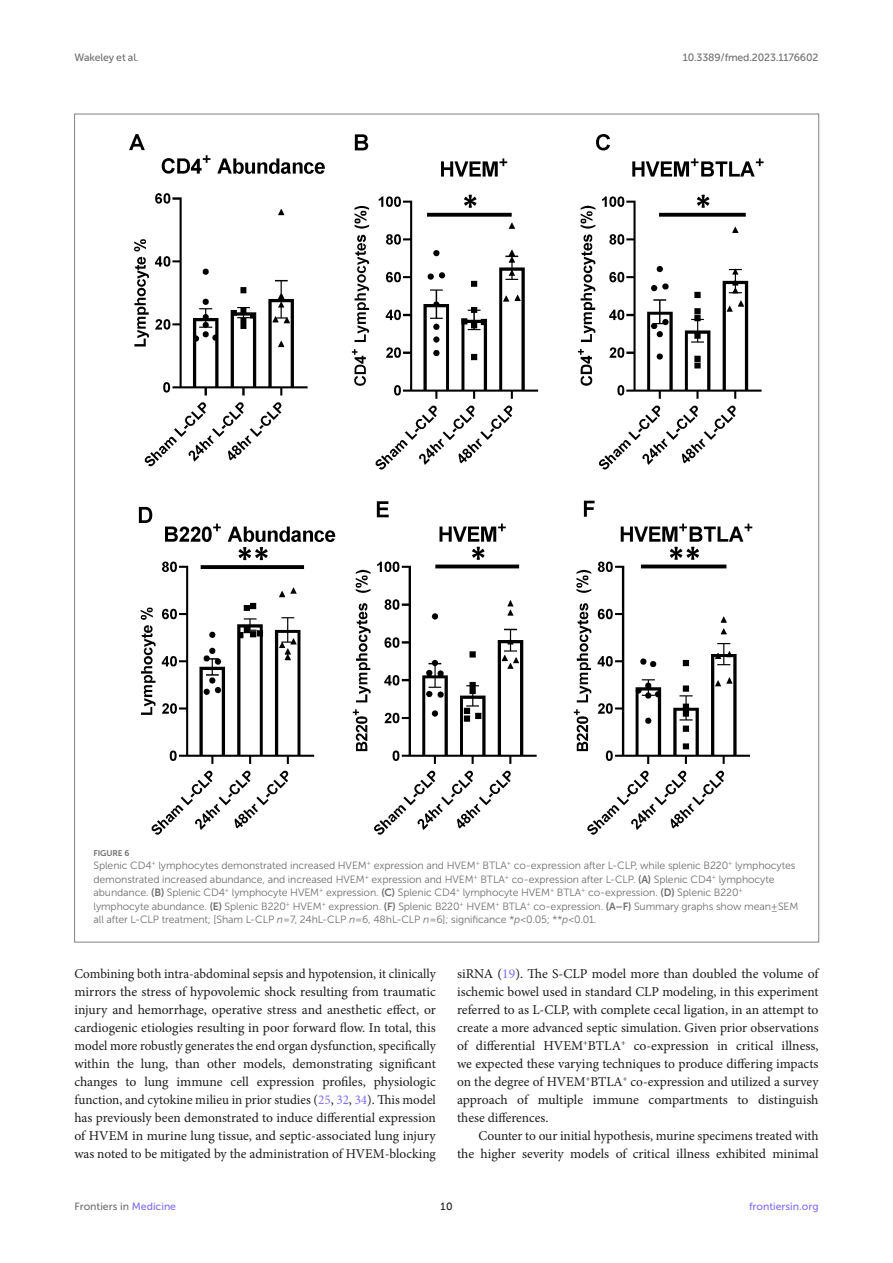
<style>
.page{position:relative;width:893px;height:1263px;background:#fff}
.page>*{position:absolute;margin:0;border:0;box-sizing:border-box;transform-origin:0 0}
.TEXT_FLUSH{font:13.5px/18px "Minion Pro";color:#1b1c1b;text-align:justify}
.TEXT{font:13.5px/18px "Minion Pro";letter-spacing:-.005em;color:#1b1c1b;text-align:right}
.FIG_LEG{font:10.5px/13.5px "Museo Sans 300";letter-spacing:-.01em;color:#706f70}
.t1{font:10.5px "Museo Sans 500";letter-spacing:-.015em;color:#706f70}
.t2{font:10.5px "Museo Sans 500";color:#856df0}
.t3{font:10.5px "Museo Sans 500";color:#1b1c1b}
.FIG_HD{font:8.25px "Museo Sans 700";letter-spacing:-.01em;color:#706f70}
.s1{font-family:"Museo Sans 700"}
.s2{font-style:italic}
.s3{color:#856df0}
</style>
<div class="page">
<img style="left:129px;top:134px;width:635px;height:701px">
<p class="t1" style="left:74px;top:51px;width:66px">Wakeley et al.</p>
<p class="t1" style="left:683px;top:51px;width:137px">10.3389/fmed.2023.1176602</p>
<p class="FIG_HD" style="left:94px;top:848px;width:37px">FIGURE 6</p>
<p class="FIG_LEG" style="left:94px;top:859px;width:706px">Splenic CD4<sup>+</sup> lymphocytes demonstrated increased HVEM<sup>+</sup> expression and HVEM<sup>+</sup> BTLA<sup>+</sup> co-expression after L-CLP, while splenic B220<sup>+</sup> lymphocytes demonstrated increased abundance, and increased HVEM<sup>+</sup> expression and HVEM<sup>+</sup> BTLA<sup>+</sup> co-expression after L-CLP. <span class="s1">(A)</span> Splenic CD4<sup>+</sup> lymphocyte abundance. <span class="s1">(B)</span> Splenic CD4<sup>+</sup> lymphocyte HVEM<sup>+</sup> expression. <span class="s1">(C)</span> Splenic CD4<sup>+</sup> lymphocyte HVEM<sup>+</sup> BTLA<sup>+</sup> co-expression. <span class="s1">(D)</span> Splenic B220<sup>+ </sup>lymphocyte abundance. <span class="s1">(E)</span> Splenic B220<sup>+</sup> HVEM<sup>+</sup> expression. <span class="s1">(F)</span> Splenic B220<sup>+</sup> HVEM<sup>+</sup> BTLA<sup>+</sup> co-expression. <span class="s1">(A–F)</span> Summary graphs show mean ± SEM all after L-CLP treatment; [Sham L-CLP <span class="s2">n</span> = 7, 24 h L-CLP <span class="s2">n</span> = 6, 48 h L-CLP <span class="s2">n</span> = 6]; significance *<span class="s2">p</span> &lt; 0.05; **<span class="s2">p</span> &lt; 0.01.</p>
<p class="TEXT_FLUSH" style="left:74px;top:965px;width:363px">Combining both intra-abdominal sepsis and hypotension, it clinically mirrors the stress of hypovolemic shock resulting from traumatic injury and hemorrhage, operative stress and anesthetic effect, or cardiogenic etiologies resulting in poor forward flow. In total, this model more robustly generates the end organ dysfunction, specifically within the lung, than other models, demonstrating significant changes to lung immune cell expression profiles, physiologic function, and cytokine milieu in prior studies (<span class="s3">25</span>, <span class="s3">32</span>, <span class="s3">34</span>). This model has previously been demonstrated to induce differential expression of HVEM in murine lung tissue, and septic-associated lung injury was noted to be mitigated by the administration of HVEM-blocking</p>
<p class="TEXT_FLUSH" style="left:457px;top:965px;width:363px">siRNA (<span class="s3">19</span>). The S-CLP model more than doubled the volume of ischemic bowel used in standard CLP modeling, in this experiment referred to as L-CLP, with complete cecal ligation, in an attempt to create a more advanced septic simulation. Given prior observations of differential HVEM<sup>+</sup>BTLA<sup>+</sup> co-expression in critical illness, we expected these varying techniques to produce differing impacts on the degree of HVEM<sup>+</sup>BTLA<sup>+</sup> co-expression and utilized a survey approach of multiple immune compartments to distinguish these differences.</p>
<p class="TEXT" style="left:457px;top:1127px;width:363px">Counter to our initial hypothesis, murine specimens treated with<br>the higher severity models of critical illness exhibited minimal</p>
<p class="t1" style="left:74px;top:1200px;width:103px">Frontiers in <span class="s3">Medicine</span></p>
<p class="t3" style="left:440px;top:1200px;width:14px">10</p>
<p class="t2" style="left:749px;top:1200px;width:71px">frontiersin.org</p>
</div>
